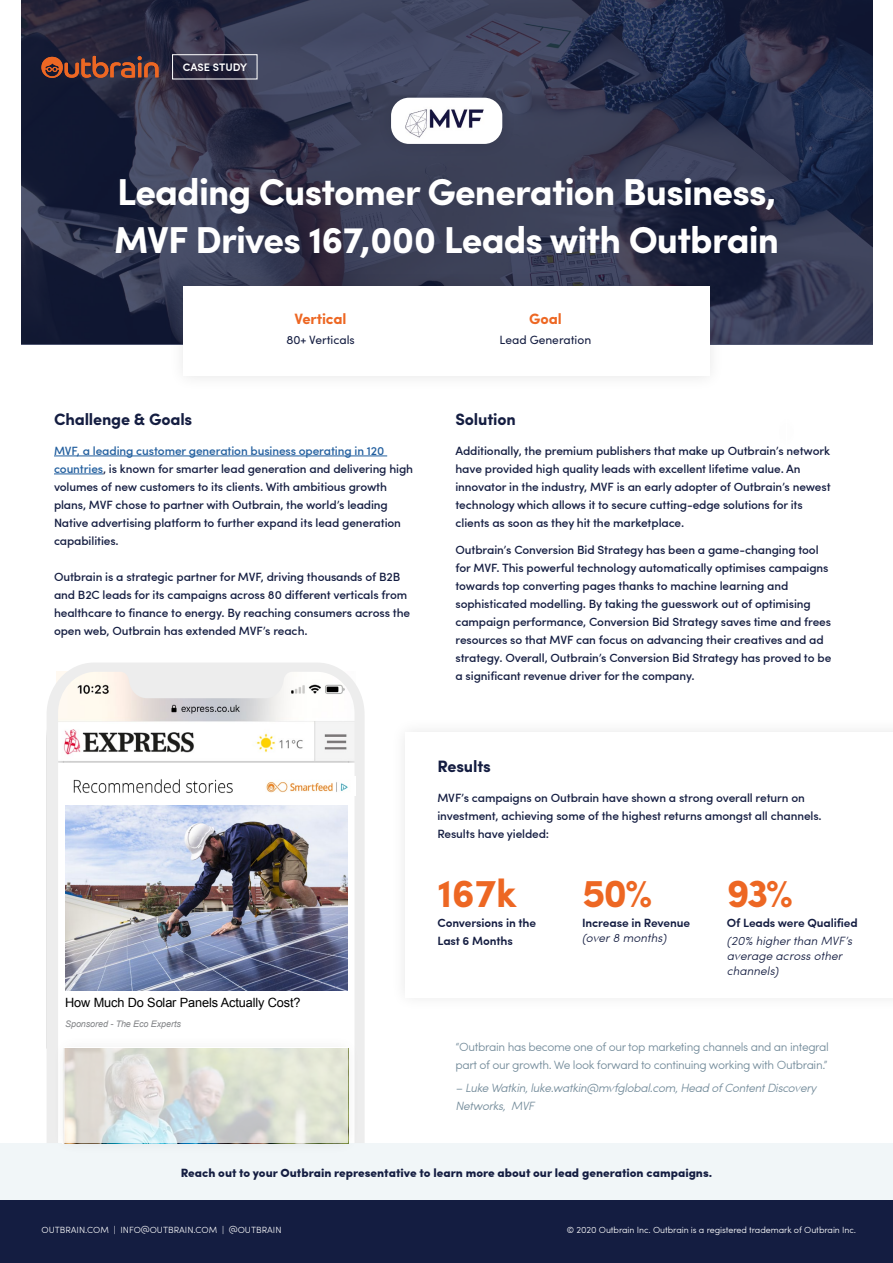
<style>
.page{position:relative;width:893px;height:1263px;background:#fff}
.page>*{position:absolute;margin:0;border:0;box-sizing:border-box;transform-origin:0 0}
.t1{font:700 39.45px "Sofia Pro";letter-spacing:-.01em;color:#ed6723}
.t2{font:700 37.5px/48px "Sofia Pro";letter-spacing:-.02em;color:#fff}
.t3{font:700 16.5px "Sofia Pro";letter-spacing:-.01em;color:#141d41}
.t4{font:700 15px "Sofia Pro";letter-spacing:-.01em;color:#ed6723}
.t5{font:12.75px "Arial";letter-spacing:-.01em;color:#000}
.t6{font:500 12px/18px "Sofia Pro";letter-spacing:-.01em;color:#141d41}
.t7{font:300 12px/18px "Sofia Pro";letter-spacing:-.03em;color:#738b9a}
.t8{font:900 12px "Sofia Pro";color:#141d41}
.t9{font:italic 300 12px/18px "Sofia Pro";letter-spacing:-.03em;color:#738b9a}
.t10{font:600 12px/18px "Sofia Pro";letter-spacing:-.01em;color:#141d41}
.t11{font:italic 300 12px/15px "Sofia Pro";color:#141d41}
.t12{font:12px "Sofia Pro";color:#141d41}
.t13{font:600 10.95px "Sofia Pro";color:#fff}
.t14{font:300 9px "Sofia Pro";letter-spacing:-.01em;color:#fff}
.t15{font:italic 9px "Arial";letter-spacing:-.01em;color:#828487}
.s1{color:#215e9e}
</style>
<div class="page">
<div style="left:0;top:1198px;width:893px;height:65px;background:#141d41"></div>
<div style="left:0;top:1143px;width:893px;height:56px;background:#f1f6f8"></div>
<svg style="left:21px;top:0;width:852px;height:344px;background:#2e334d"></svg>
<div style="left:172px;top:54px;width:86px;height:26px;border:1px solid #fff"></div>
<svg style="left:41px;top:56px;width:117px;height:22px;background:#784132"></svg>
<div style="left:168px;top:271px;width:557px;height:121px;background:#000;opacity:.1"></div>
<div style="left:183px;top:286px;width:527px;height:90px;background:#fff"></div>
<div style="left:376px;top:83px;width:141px;height:76px;background:#000;opacity:.1"></div>
<div style="left:391px;top:98px;width:111px;height:46px;background:#fff;border-radius:18px"></div>
<img style="left:405px;top:109px;width:79px;height:29px">
<hr style="left:54px;top:456px;width:333px;height:1px;background:#215e9e">
<hr style="left:54px;top:474px;width:49px;height:1px;background:#215e9e">
<img style="left:46px;top:730px;width:1px;height:318px">
<svg style="left:47px;top:663px;width:318px;height:480px"></svg>
<img style="left:65px;top:806px;width:283px;height:184px">
<img style="left:265px;top:776px;width:90px;height:19px">
<img style="left:65px;top:776px;width:173px;height:19px">
<div style="left:49px;top:1033px;width:315px;height:125px;background:#000;opacity:.1"></div>
<svg style="left:65px;top:1048px;width:283px;height:95px;background:#dbded6"></svg>
<p class="t13" style="left:183px;top:59px;width:66px">CASE STUDY</p>
<h2 class="t2" style="left:114px;top:166px;width:667px">Leading Customer Generation Business,<br>MVF Drives 167,000 Leads with Outbrain</h2>
<p class="t4" style="left:295px;top:307px;width:53px">Vertical</p>
<p class="t4" style="left:529px;top:307px;width:34px">Goal</p>
<p class="t12" style="left:286px;top:331px;width:70px">80+ Verticals</p>
<p class="t12" style="left:500px;top:331px;width:93px">Lead Generation</p>
<h3 class="t3" style="left:54px;top:406px;width:140px">Challenge &amp; Goals</h3>
<h3 class="t3" style="left:455px;top:406px;width:62px">Solution</h3>
<p class="t6" style="left:54px;top:441px;width:361px"><span class="s1">MVF, a leading customer generation business operating in 120 countries</span>, is known for smarter lead generation and delivering high volumes of new customers to its clients. With ambitious growth plans, MVF chose to partner with Outbrain, the world’s leading Native advertising platform to further expand its lead generation capabilities.</p>
<p class="t6" style="left:54px;top:567px;width:358px">Outbrain is a strategic partner for MVF, driving thousands of B2B and B2C leads for its campaigns across 80 different verticals from healthcare to finance to energy. By reaching consumers across the open web, Outbrain has extended MVF’s reach.</p>
<p class="t6" style="left:455px;top:441px;width:377px">Additionally, the premium publishers that make up Outbrain’s network have provided high quality leads with excellent lifetime value. An innovator in the industry, MVF is an early adopter of Outbrain’s newest technology which allows it to secure cutting-edge solutions for its clients as soon as they hit the marketplace.</p>
<p class="t6" style="left:455px;top:540px;width:377px">Outbrain’s Conversion Bid Strategy has been a game-changing tool for MVF. This powerful technology automatically optimises campaigns towards top converting pages thanks to machine learning and sophisticated modelling. By taking the guesswork out of optimising campaign performance, Conversion Bid Strategy saves time and frees resources so that MVF can focus on advancing their creatives and ad strategy. Overall, Outbrain’s Conversion Bid Strategy has proved to be a significant revenue driver for the company.</p>
<p class="t5" style="left:65px;top:994px;width:237px">How Much Do Solar Panels Actually Cost?</p>
<p class="t15" style="left:65px;top:1018px;width:117px">Sponsored - The Eco Experts</p>
<h3 class="t3" style="left:437px;top:753px;width:55px">Results</h3>
<p class="t6" style="left:437px;top:788px;width:386px">MVF’s campaigns on Outbrain have shown a strong overall return on investment, achieving some of the highest returns amongst all channels.<br>Results have yielded:</p>
<h1 class="t1" style="left:437px;top:863px;width:81px">167k</h1>
<p class="t10" style="left:437px;top:913px;width:100px">Conversions in the<br>Last 6 Months</p>
<h1 class="t1" style="left:582px;top:863px;width:72px">50%</h1>
<p class="t10" style="left:582px;top:913px;width:110px">Increase in Revenue</p>
<p class="t11" style="left:582px;top:930px;width:86px">(over 8 months)</p>
<h1 class="t1" style="left:727px;top:863px;width:68px">93%</h1>
<p class="t10" style="left:727px;top:913px;width:132px">Of Leads were Qualified</p>
<p class="t11" style="left:727px;top:932px;width:127px">(20% higher than MVF’s average across other channels)</p>
<p class="t7" style="left:455px;top:1037px;width:375px">“Outbrain has become one of our top marketing channels and an integral part of our growth. We look forward to continuing working with Outbrain.”</p>
<p class="t9" style="left:455px;top:1078px;width:363px">– Luke Watkin, luke.watkin@mvfglobal.com, Head of Content Discovery<br>Networks, MVF</p>
<p class="t8" style="left:181px;top:1163px;width:533px">Reach out to your Outbrain representative to learn more about our lead generation campaigns.</p>
<p class="t14" style="left:41px;top:1223px;width:242px">OUTBRAIN.COM | INFO@OUTBRAIN.COM | @OUTBRAIN</p>
<p class="t14" style="left:567px;top:1223px;width:291px">© 2020 Outbrain Inc. Outbrain is a registered trademark of Outbrain Inc.</p>
</div>
